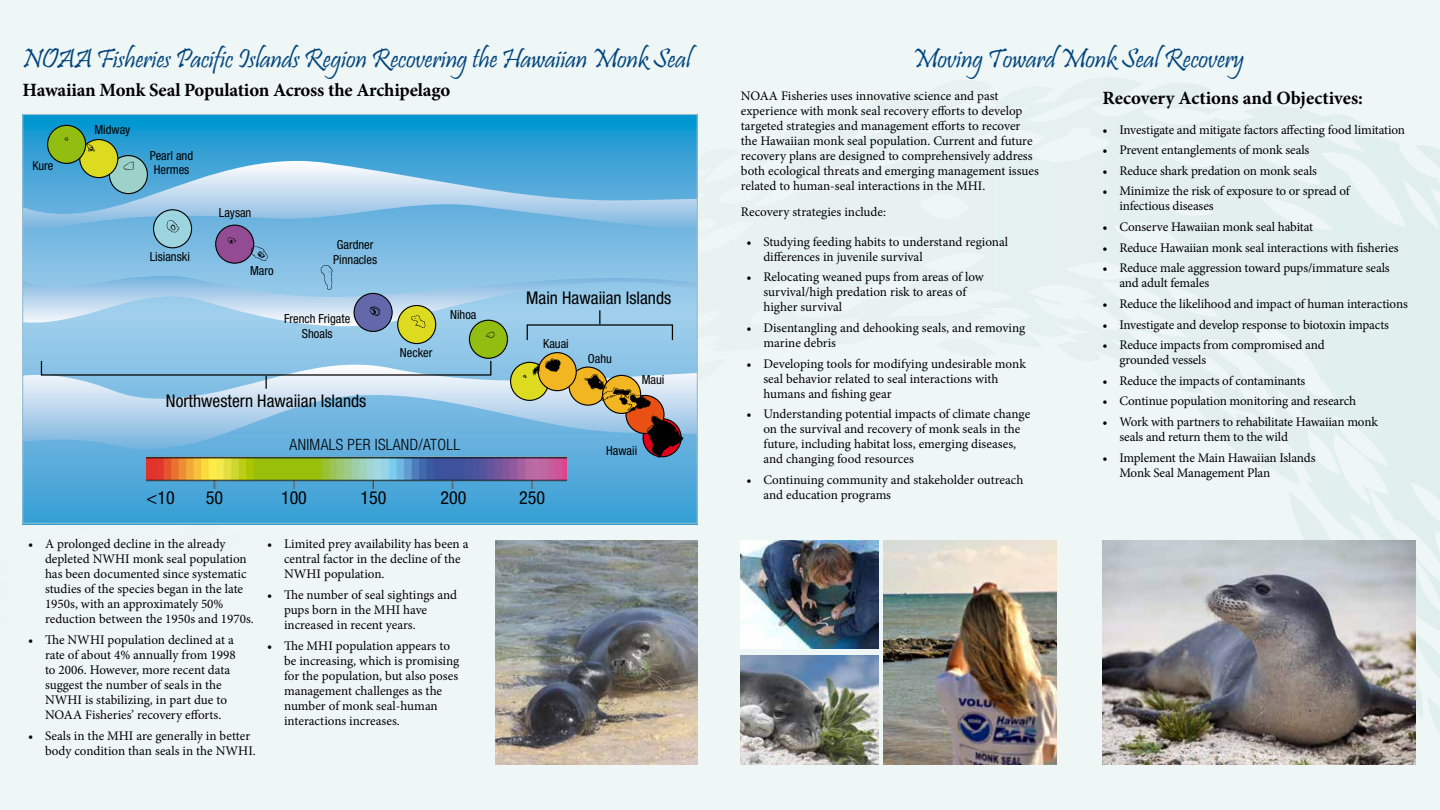
<style>
.page{position:relative;width:1440px;height:810px;background:#fff}
.page>*{position:absolute;margin:0;border:0;box-sizing:border-box;transform-origin:0 0}
.t1{font:27.5px "Pristina";letter-spacing:-.01em;color:#00457d}
.t2{font:700 18.75px "Minion Pro";letter-spacing:-.01em;color:#000}
.t3{font:condensed 18px "Helvetica Neue LT Std";color:#000}
.t4{font:condensed 17.5px "Helvetica Neue LT Std";color:#000}
.t5{font:300 condensed 15.62px "Helvetica Neue LT Std";letter-spacing:.02em;color:#000}
.t6{font:13.12px/15px "Minion Pro";letter-spacing:-.005em;color:#000}
.t7{font:condensed 12.5px/14.4px "Helvetica Neue LT Std";color:#000;text-align:center}
</style>
<div class="page">
<div style="left:0;top:0;width:1440px;height:810px;background:linear-gradient(to right,#f0f6f7,#e9f3f2)"></div>
<svg style="left:22px;top:116px;width:676px;height:409px;background:#44a5d6"></svg>
<svg style="left:24px;top:365px;width:18px;height:87px;background:#a9cee9"></svg>
<svg style="left:24px;top:161px;width:18px;height:70px"></svg>
<img style="left:146px;top:470px;width:421px;height:19px">
<svg style="left:24px;top:268px;width:18px;height:68px"></svg>
<img style="left:42px;top:119px;width:656px;height:351px">
<img style="left:495px;top:540px;width:203px;height:225px">
<img style="left:741px;top:540px;width:137px;height:109px">
<img style="left:741px;top:656px;width:137px;height:109px">
<img style="left:884px;top:540px;width:173px;height:225px">
<img style="left:1102px;top:540px;width:314px;height:225px">
<h1 class="t1" style="left:23px;top:44px;width:670px">NOAA Fisheries Pacific Islands Region Recovering the Hawaiian Monk Seal</h1>
<h2 class="t2" style="left:23px;top:77px;width:429px">Hawaiian Monk Seal Population Across the Archipelago</h2>
<p class="t7" style="left:95px;top:122px;width:37px">Midway</p>
<p class="t7" style="left:150px;top:148px;width:45px">Pearl and</p>
<p class="t7" style="left:32px;top:158px;width:23px">Kure</p>
<p class="t7" style="left:154px;top:163px;width:37px">Hermes</p>
<p class="t7" style="left:219px;top:205px;width:34px">Laysan</p>
<p class="t7" style="left:337px;top:238px;width:38px">Gardner</p>
<p class="t7" style="left:150px;top:250px;width:42px">Lisianski</p>
<p class="t7" style="left:333px;top:252px;width:45px">Pinnacles</p>
<p class="t7" style="left:250px;top:263px;width:25px">Maro</p>
<p class="t7" style="left:284px;top:312px;width:68px">French Frigate<br>Shoals</p>
<h3 class="t4" style="left:166px;top:391px;width:202px">Northwestern Hawaiian Islands</h3>
<p class="t7" style="left:400px;top:346px;width:34px">Necker</p>
<p class="t7" style="left:450px;top:307px;width:28px">Nihoa</p>
<p class="t5" style="left:290px;top:436px;width:172px">ANIMALS PER ISLAND/ATOLL</p>
<h3 class="t4" style="left:526px;top:287px;width:146px">Main Hawaiian Islands</h3>
<p class="t7" style="left:543px;top:336px;width:27px">Kauai</p>
<p class="t7" style="left:588px;top:351px;width:26px">Oahu</p>
<p class="t7" style="left:642px;top:372px;width:24px">Maui</p>
<p class="t7" style="left:606px;top:444px;width:33px">Hawaii</p>
<h3 class="t3" style="left:147px;top:487px;width:30px">&lt;10</h3>
<h3 class="t3" style="left:206px;top:487px;width:19px">50</h3>
<h3 class="t3" style="left:281px;top:487px;width:27px">100</h3>
<h3 class="t3" style="left:360px;top:487px;width:27px">150</h3>
<h3 class="t3" style="left:440px;top:487px;width:27px">200</h3>
<h3 class="t3" style="left:519px;top:487px;width:27px">250</h3>
<p class="t6" style="left:28px;top:537px;width:199px">• A prolonged decline in the already</p>
<p class="t6" style="left:267px;top:537px;width:203px">• Limited prey availability has been a</p>
<p class="t6" style="left:45px;top:552px;width:203px">depleted NWHI monk seal population</p>
<p class="t6" style="left:284px;top:552px;width:178px">central factor in the decline of the</p>
<p class="t6" style="left:45px;top:567px;width:203px">has been documented since systematic</p>
<p class="t6" style="left:284px;top:567px;width:102px">NWHI population.</p>
<p class="t6" style="left:45px;top:582px;width:200px">studies of the species began in the late</p>
<p class="t6" style="left:267px;top:587px;width:191px">• Te number of seal sightings and</p>
<p class="t6" style="left:45px;top:597px;width:180px">1950s, with an approximately 50%</p>
<p class="t6" style="left:284px;top:602px;width:145px">pups born in the MHI have</p>
<p class="t6" style="left:45px;top:612px;width:210px">reduction between the 1950s and 1970s.</p>
<p class="t6" style="left:284px;top:617px;width:133px">increased in recent years.</p>
<p class="t6" style="left:28px;top:632px;width:207px">• Te NWHI population declined at a</p>
<p class="t6" style="left:267px;top:638px;width:184px">• Te MHI population appears to</p>
<p class="t6" style="left:45px;top:647px;width:192px">rate of about 4% annually from 1998</p>
<p class="t6" style="left:284px;top:653px;width:177px">be increasing, which is promising</p>
<p class="t6" style="left:45px;top:662px;width:187px">to 2006. However, more recent data</p>
<p class="t6" style="left:284px;top:668px;width:176px">for the population, but also poses</p>
<p class="t6" style="left:45px;top:677px;width:178px">suggest the number of seals in the</p>
<p class="t6" style="left:284px;top:683px;width:160px">management challenges as the</p>
<p class="t6" style="left:45px;top:692px;width:184px">NWHI is stabilizing, in part due to</p>
<p class="t6" style="left:284px;top:698px;width:155px">number of monk seal-human</p>
<p class="t6" style="left:45px;top:707px;width:178px">NOAA Fisheries’ recovery eforts.</p>
<p class="t6" style="left:284px;top:713px;width:117px">interactions increases.</p>
<p class="t6" style="left:45px;top:728px;width:212px;text-indent:-17px">• Seals in the MHI are generally in better body condition than seals in the NWHI.</p>
<h1 class="t1" style="left:912px;top:44px;width:334px">Moving Toward Monk Seal Recovery</h1>
<p class="t6" style="left:741px;top:88px;width:299px">NOAA Fisheries uses innovative science and past experience with monk seal recovery eforts to develop targeted strategies and management eforts to recover the Hawaiian monk seal population. Current and future recovery plans are designed to comprehensively address both ecological threats and emerging management issues related to human-seal interactions in the MHI.</p>
<p class="t6" style="left:741px;top:204px;width:147px">Recovery strategies include:</p>
<p class="t6" style="left:763px;top:234px;width:246px;text-indent:-17px">• Studying feeding habits to understand regional diferences in juvenile survival</p>
<p class="t6" style="left:763px;top:270px;width:222px;text-indent:-17px">• Relocating weaned pups from areas of low survival/high predation risk to areas of higher survival</p>
<p class="t6" style="left:763px;top:320px;width:263px;text-indent:-17px">• Disentangling and dehooking seals, and removing marine debris</p>
<p class="t6" style="left:763px;top:356px;width:264px;text-indent:-17px">• Developing tools for modifying undesirable monk seal behavior related to seal interactions with humans and fshing gear</p>
<p class="t6" style="left:763px;top:407px;width:268px;text-indent:-17px">• Understanding potential impacts of climate change on the survival and recovery of monk seals in the future, including habitat loss, emerging diseases, and changing food resources</p>
<p class="t6" style="left:763px;top:472px;width:262px;text-indent:-17px">• Continuing community and stakeholder outreach and education programs</p>
<h2 class="t2" style="left:1102px;top:84px;width:262px">Recovery Actions and Objectives:</h2>
<p class="t6" style="left:1102px;top:122px;width:304px">• Investigate and mitigate factors afecting food limitation</p>
<p class="t6" style="left:1102px;top:143px;width:208px">• Prevent entanglements of monk seals</p>
<p class="t6" style="left:1102px;top:163px;width:216px">• Reduce shark predation on monk seals</p>
<p class="t6" style="left:1119px;top:184px;width:233px;text-indent:-17px">• Minimize the risk of exposure to or spread of infectious diseases</p>
<p class="t6" style="left:1102px;top:219px;width:212px">• Conserve Hawaiian monk seal habitat</p>
<p class="t6" style="left:1102px;top:240px;width:298px">• Reduce Hawaiian monk seal interactions with fsheries</p>
<p class="t6" style="left:1119px;top:261px;width:272px;text-indent:-17px">• Reduce male aggression toward pups/immature seals and adult females</p>
<p class="t6" style="left:1102px;top:296px;width:307px">• Reduce the likelihood and impact of human interactions</p>
<p class="t6" style="left:1102px;top:317px;width:288px">• Investigate and develop response to biotoxin impacts</p>
<p class="t6" style="left:1119px;top:338px;width:207px;text-indent:-17px">• Reduce impacts from compromised and grounded vessels</p>
<p class="t6" style="left:1102px;top:373px;width:204px">• Reduce the impacts of contaminants</p>
<p class="t6" style="left:1102px;top:394px;width:255px">• Continue population monitoring and research</p>
<p class="t6" style="left:1119px;top:414px;width:260px;text-indent:-17px">• Work with partners to rehabilitate Hawaiian monk seals and return them to the wild</p>
<p class="t6" style="left:1119px;top:450px;width:198px;text-indent:-17px">• Implement the Main Hawaiian Islands<br>Monk Seal Management Plan</p>
</div>
